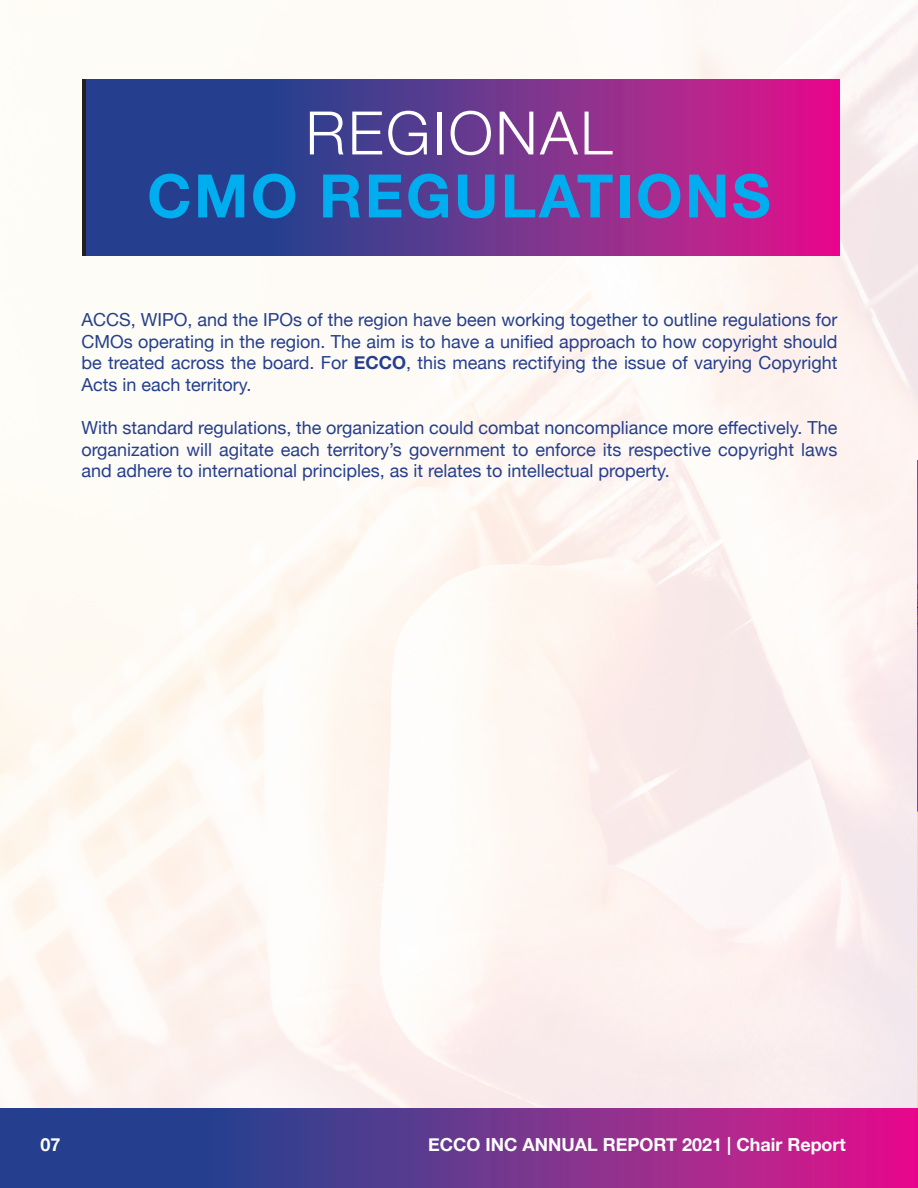
<style>
.page{position:relative;width:918px;height:1188px;background:#fff}
.page>*{position:absolute;margin:0;border:0;box-sizing:border-box;transform-origin:0 0}
.t1{font:700 60px "Helvetica Neue";letter-spacing:.04em;color:#00aeef}
.t2{font:300 60px "Helvetica Neue";letter-spacing:.04em;color:#fff}
.t3{font:18px/21.6px "Helvetica Neue";color:#253f8e;text-align:justify}
.t4{font:700 18px "Helvetica Neue";color:#fff}
.s1{font-weight:700}
</style>
<div class="page">
<img style="left:0;top:4px;width:918px;height:1105px">
<img style="left:917px;top:460px;width:1px;height:649px">
<svg style="left:0;top:1109px;width:918px;height:79px;background:#6c338d"></svg>
<svg style="left:82px;top:80px;width:758px;height:176px;background:#6c328d"></svg>
<p class="t2" style="left:306px;top:85px;width:308px">REGIONAL</p>
<p class="t1" style="left:147px;top:149px;width:625px">CMO REGULATIONS</p>
<p class="t3" style="left:81px;top:310px;width:758px">ACCS, WIPO, and the IPOs of the region have been working together to outline regulations for CMOs operating in the region. The aim is to have a unified approach to how copyright should be treated across the board. For <span class="s1">ECCO</span>, this means rectifying the issue of varying Copyright Acts in each territory.</p>
<p class="t3" style="left:81px;top:418px;width:758px">With standard regulations, the organization could combat noncompliance more effectively. The organization will agitate each territory’s government to enforce its respective copyright laws and adhere to international principles, as it relates to intellectual property.</p>
<p class="t4" style="left:41px;top:1130px;width:22px">07</p>
<p class="t4" style="left:428px;top:1130px;width:419px">ECCO INC ANNUAL REPORT 2021 | Chair Report</p>
</div>
